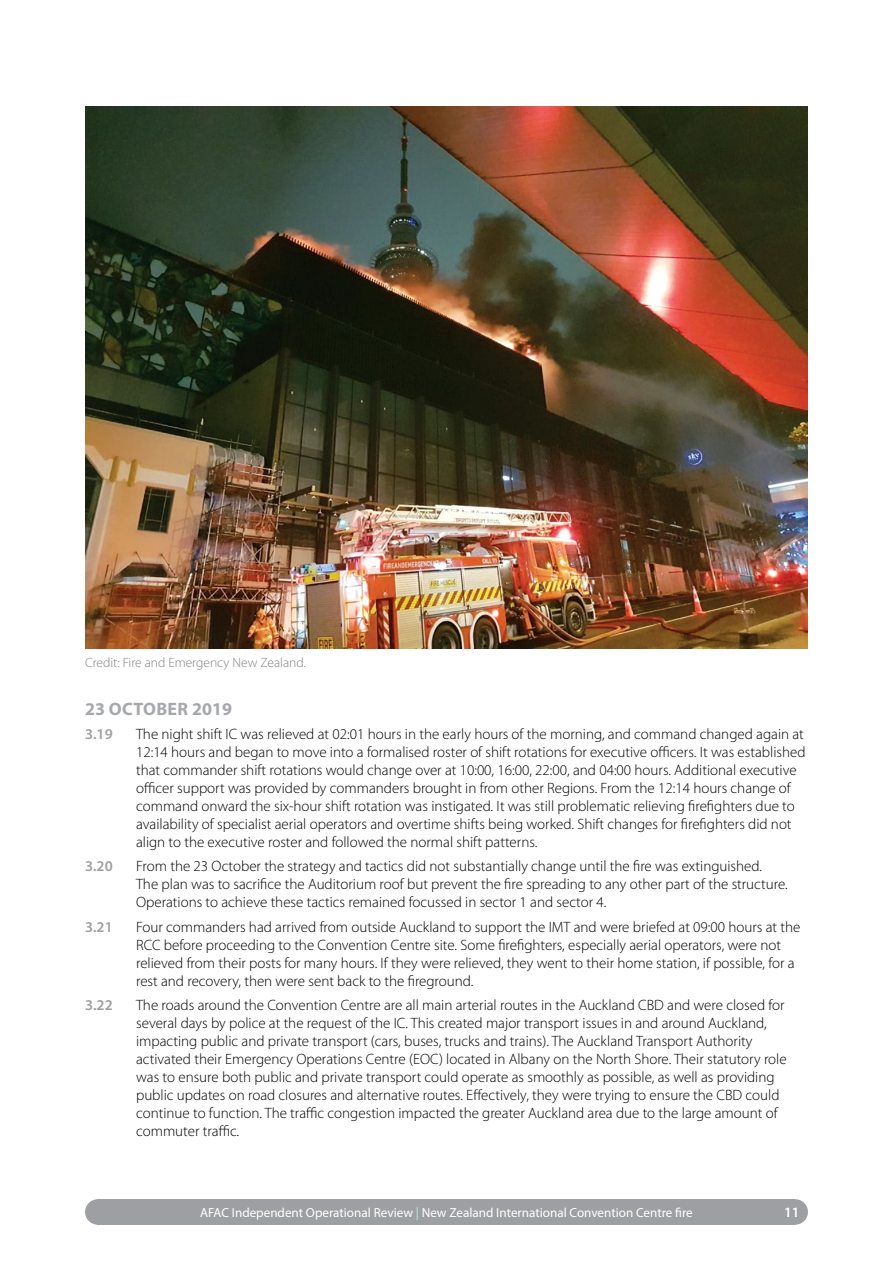
<style>
.page{position:relative;width:893px;height:1263px;background:#fff}
.page>*{position:absolute;margin:0;border:0;box-sizing:border-box;transform-origin:0 0}
.t1{font:700 18px "Myriad Pro";letter-spacing:.01em;color:#a6a8ab}
.t2{font:300 15px/18px "Myriad Pro";color:#000}
.t3{font:600 15px "Myriad Pro";color:#9d9fa2}
.t4{font:600 14.25px "Myriad Pro";color:#fff}
.t5{font:300 13.5px "Myriad Pro";color:#808285}
.t6{font:13.2px "Myriad Pro";color:#fff}
.s1{color:#c0e4e0}
</style>
<div class="page">
<div style="left:98px;top:1199px;width:697px;height:26px;background:#9d9fa2"></div>
<div style="left:782px;top:1199px;width:26px;height:26px;background:#9d9fa2;border-radius:50%"></div>
<div style="left:85px;top:1199px;width:26px;height:26px;background:#9d9fa2;border-radius:50%"></div>
<img style="left:85px;top:106px;width:723px;height:542px">
<p class="t5" style="left:85px;top:655px;width:222px">Credit: Fire and Emergency New Zealand.</p>
<p class="t1" style="left:85px;top:697px;width:149px">23 OCTOBER 2019</p>
<p class="t3" style="left:85px;top:724px;width:29px">3.19</p>
<p class="t2" style="left:136px;top:725px;width:671px">The night shift IC was relieved at 02:01 hours in the early hours of the morning, and command changed again at 12:14 hours and began to move into a formalised roster of shift rotations for executive officers. It was established that commander shift rotations would change over at 10:00, 16:00, 22:00, and 04:00 hours. Additional executive officer support was provided by commanders brought in from other Regions. From the 12:14 hours change of command onward the six-hour shift rotation was instigated. It was still problematic relieving firefighters due to availability of specialist aerial operators and overtime shifts being worked. Shift changes for firefighters did not align to the executive roster and followed the normal shift patterns.</p>
<p class="t3" style="left:85px;top:857px;width:29px">3.20</p>
<p class="t2" style="left:136px;top:858px;width:653px">From the 23 October the strategy and tactics did not substantially change until the fire was extinguished.<br>The plan was to sacrifice the Auditorium roof but prevent the fire spreading to any other part of the structure.<br>Operations to achieve these tactics remained focussed in sector 1 and sector 4.</p>
<p class="t3" style="left:85px;top:917px;width:29px">3.21</p>
<p class="t2" style="left:136px;top:918px;width:666px">Four commanders had arrived from outside Auckland to support the IMT and were briefed at 09:00 hours at the RCC before proceeding to the Convention Centre site. Some firefighters, especially aerial operators, were not relieved from their posts for many hours. If they were relieved, they went to their home station, if possible, for a rest and recovery, then were sent back to the fireground.</p>
<p class="t3" style="left:85px;top:995px;width:29px">3.22</p>
<p class="t2" style="left:136px;top:996px;width:652px">The roads around the Convention Centre are all main arterial routes in the Auckland CBD and were closed for several days by police at the request of the IC. This created major transport issues in and around Auckland, impacting public and private transport (cars, buses, trucks and trains). The Auckland Transport Authority activated their Emergency Operations Centre (EOC) located in Albany on the North Shore. Their statutory role was to ensure both public and private transport could operate as smoothly as possible, as well as providing public updates on road closures and alternative routes. Effectively, they were trying to ensure the CBD could continue to function. The traffic congestion impacted the greater Auckland area due to the large amount of commuter traffic.</p>
<p class="t6" style="left:200px;top:1204px;width:494px">AFAC Independent Operational Review <span class="s1">|</span> New Zealand International Convention Centre fire</p>
<p class="t4" style="left:784px;top:1203px;width:17px">11</p>
</div>
